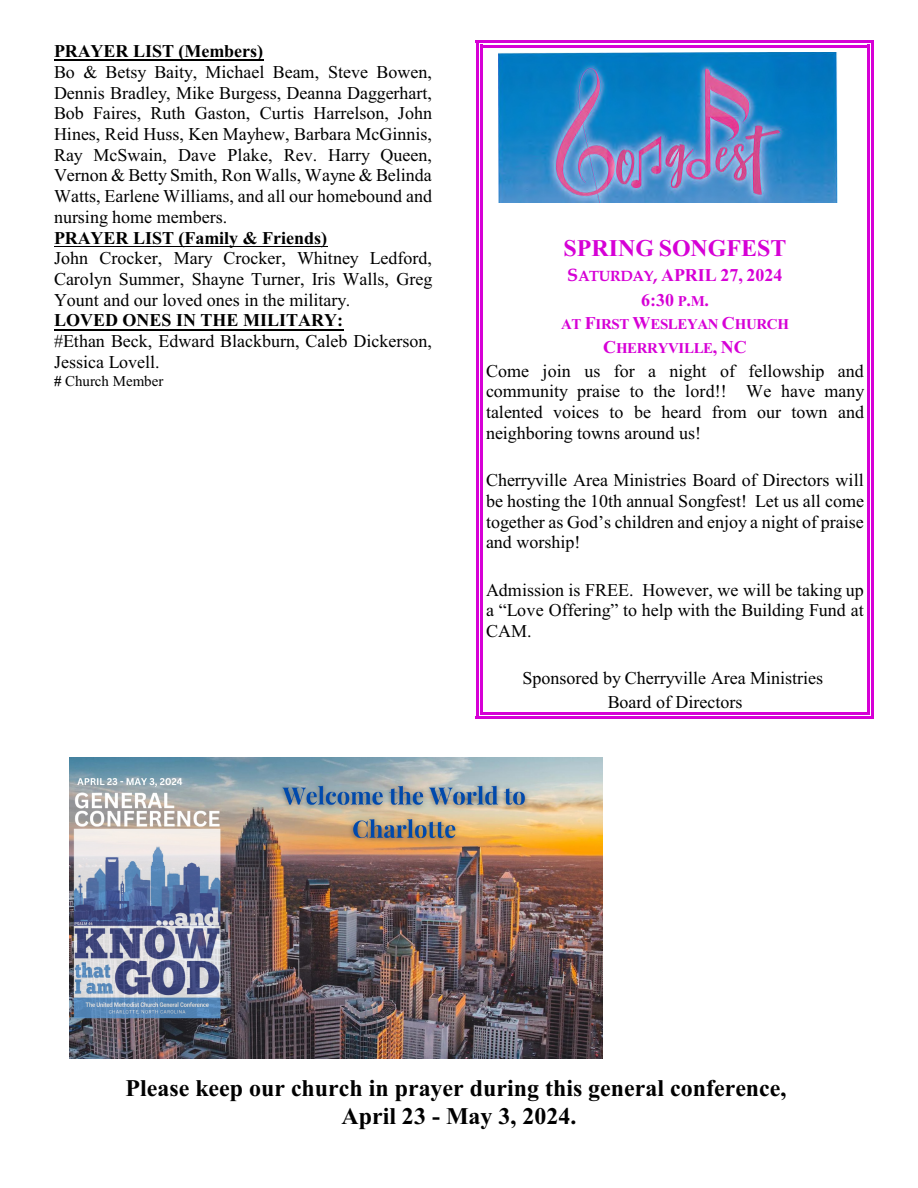
<style>
.page{position:relative;width:918px;height:1188px;background:#fff}
.page>*{position:absolute;margin:0;border:0;box-sizing:border-box;transform-origin:0 0}
.t1{font:700 24px/27.6px "Times New Roman";color:#000;text-align:center}
.t2{font:700 24px "Times New Roman";color:#d600d6}
.t3{font:18px/20.7px "Times New Roman";color:#000;text-align:justify}
.t4{font:700 18px "Times New Roman";color:#000}
.t5{font:700 18px/24.5px "Times New Roman";color:#d600d6;text-align:center}
.t6{font:700 15px/23.5px "Times New Roman";letter-spacing:-.025em;color:#d600d6;text-align:center}
.t7{font:15px "Times New Roman";color:#000}
.s1{font-weight:700}
.s2{font-family:"Book Antiqua"}
.s3{font-family:"Book Antiqua";font-size:15px}
.s4{font-size:15px}
.s5{font-size:18px}
</style>
<div class="page">
<hr style="left:480px;top:45px;width:3px;height:36px;background:#d600d6">
<hr style="left:867px;top:45px;width:3px;height:36px;background:#d600d6">
<hr style="left:480px;top:45px;width:390px;height:3px;background:#d600d6">
<hr style="left:476px;top:40px;width:2px;height:48px;background:#d600d6">
<hr style="left:871px;top:40px;width:3px;height:48px;background:#d600d6">
<hr style="left:476px;top:40px;width:398px;height:3px;background:#d600d6">
<hr style="left:480px;top:81px;width:3px;height:30px;background:#d600d6">
<hr style="left:867px;top:81px;width:3px;height:30px;background:#d600d6">
<hr style="left:476px;top:74px;width:2px;height:45px;background:#d600d6">
<hr style="left:871px;top:74px;width:3px;height:45px;background:#d600d6">
<hr style="left:480px;top:112px;width:3px;height:30px;background:#d600d6">
<hr style="left:867px;top:112px;width:3px;height:30px;background:#d600d6">
<hr style="left:476px;top:104px;width:2px;height:45px;background:#d600d6">
<hr style="left:871px;top:104px;width:3px;height:45px;background:#d600d6">
<hr style="left:480px;top:142px;width:3px;height:30px;background:#d600d6">
<hr style="left:867px;top:142px;width:3px;height:30px;background:#d600d6">
<hr style="left:476px;top:135px;width:2px;height:45px;background:#d600d6">
<hr style="left:871px;top:135px;width:3px;height:45px;background:#d600d6">
<hr style="left:480px;top:173px;width:3px;height:30px;background:#d600d6">
<hr style="left:867px;top:173px;width:3px;height:30px;background:#d600d6">
<hr style="left:476px;top:165px;width:2px;height:45px;background:#d600d6">
<hr style="left:871px;top:165px;width:3px;height:45px;background:#d600d6">
<hr style="left:480px;top:203px;width:3px;height:30px;background:#d600d6">
<hr style="left:867px;top:203px;width:3px;height:30px;background:#d600d6">
<hr style="left:476px;top:196px;width:2px;height:45px;background:#d600d6">
<hr style="left:871px;top:196px;width:3px;height:45px;background:#d600d6">
<hr style="left:480px;top:234px;width:3px;height:30px;background:#d600d6">
<hr style="left:867px;top:234px;width:3px;height:30px;background:#d600d6">
<hr style="left:476px;top:226px;width:2px;height:45px;background:#d600d6">
<hr style="left:871px;top:226px;width:3px;height:45px;background:#d600d6">
<hr style="left:480px;top:264px;width:3px;height:25px;background:#d600d6">
<hr style="left:867px;top:264px;width:3px;height:25px;background:#d600d6">
<hr style="left:476px;top:257px;width:2px;height:39px;background:#d600d6">
<hr style="left:871px;top:257px;width:3px;height:39px;background:#d600d6">
<hr style="left:480px;top:289px;width:3px;height:23px;background:#d600d6">
<hr style="left:867px;top:289px;width:3px;height:23px;background:#d600d6">
<hr style="left:476px;top:282px;width:2px;height:37px;background:#d600d6">
<hr style="left:871px;top:282px;width:3px;height:37px;background:#d600d6">
<hr style="left:480px;top:312px;width:3px;height:24px;background:#d600d6">
<hr style="left:867px;top:312px;width:3px;height:24px;background:#d600d6">
<hr style="left:476px;top:305px;width:2px;height:38px;background:#d600d6">
<hr style="left:871px;top:305px;width:3px;height:38px;background:#d600d6">
<hr style="left:480px;top:336px;width:3px;height:24px;background:#d600d6">
<hr style="left:867px;top:336px;width:3px;height:24px;background:#d600d6">
<hr style="left:476px;top:329px;width:2px;height:38px;background:#d600d6">
<hr style="left:871px;top:329px;width:3px;height:38px;background:#d600d6">
<hr style="left:480px;top:360px;width:3px;height:85px;background:#d600d6">
<hr style="left:867px;top:360px;width:3px;height:85px;background:#d600d6">
<hr style="left:476px;top:353px;width:2px;height:100px;background:#d600d6">
<hr style="left:871px;top:353px;width:3px;height:100px;background:#d600d6">
<hr style="left:480px;top:446px;width:3px;height:23px;background:#d600d6">
<hr style="left:867px;top:446px;width:3px;height:23px;background:#d600d6">
<hr style="left:476px;top:438px;width:2px;height:38px;background:#d600d6">
<hr style="left:871px;top:438px;width:3px;height:38px;background:#d600d6">
<hr style="left:480px;top:469px;width:3px;height:86px;background:#d600d6">
<hr style="left:867px;top:469px;width:3px;height:86px;background:#d600d6">
<hr style="left:476px;top:462px;width:2px;height:100px;background:#d600d6">
<hr style="left:871px;top:462px;width:3px;height:100px;background:#d600d6">
<hr style="left:480px;top:555px;width:3px;height:24px;background:#d600d6">
<hr style="left:867px;top:555px;width:3px;height:24px;background:#d600d6">
<hr style="left:476px;top:548px;width:2px;height:38px;background:#d600d6">
<hr style="left:871px;top:548px;width:3px;height:38px;background:#d600d6">
<hr style="left:480px;top:579px;width:3px;height:64px;background:#d600d6">
<hr style="left:867px;top:579px;width:3px;height:64px;background:#d600d6">
<hr style="left:476px;top:571px;width:2px;height:80px;background:#d600d6">
<hr style="left:871px;top:571px;width:3px;height:80px;background:#d600d6">
<hr style="left:480px;top:644px;width:3px;height:23px;background:#d600d6">
<hr style="left:867px;top:644px;width:3px;height:23px;background:#d600d6">
<hr style="left:476px;top:637px;width:2px;height:37px;background:#d600d6">
<hr style="left:871px;top:637px;width:3px;height:37px;background:#d600d6">
<hr style="left:480px;top:667px;width:3px;height:24px;background:#d600d6">
<hr style="left:867px;top:667px;width:3px;height:24px;background:#d600d6">
<hr style="left:476px;top:660px;width:2px;height:38px;background:#d600d6">
<hr style="left:871px;top:660px;width:3px;height:38px;background:#d600d6">
<hr style="left:480px;top:691px;width:3px;height:24px;background:#d600d6">
<hr style="left:867px;top:691px;width:3px;height:24px;background:#d600d6">
<hr style="left:480px;top:712px;width:390px;height:3px;background:#d600d6">
<hr style="left:476px;top:684px;width:2px;height:35px;background:#d600d6">
<hr style="left:871px;top:684px;width:3px;height:35px;background:#d600d6">
<hr style="left:476px;top:716px;width:398px;height:3px;background:#d600d6">
<img style="left:69px;top:758px;width:534px;height:300px">
<img style="left:499px;top:53px;width:338px;height:149px">
<hr style="left:54px;top:60px;width:209px;height:1px;background:#000">
<hr style="left:54px;top:246px;width:273px;height:1px;background:#000">
<hr style="left:54px;top:329px;width:289px;height:1px;background:#000">
<p class="t4" style="left:54px;top:45px;width:211px">PRAYER LIST (Members)</p>
<p class="t3" style="left:54px;top:63px;width:380px">Bo &amp; Betsy Baity, Michael Beam, Steve Bowen, Dennis Bradley, Mike Burgess, Deanna Daggerhart, Bob Faires, Ruth Gaston, Curtis Harrelson, John Hines, Reid Huss, Ken Mayhew, Barbara McGinnis, Ray McSwain, Dave Plake, Rev. Harry Queen, Vernon &amp; Betty Smith, Ron Walls, Wayne &amp; Belinda Watts, Earlene Williams, and all our homebound and nursing home members.</p>
<p class="t4" style="left:54px;top:231px;width:275px">PRAYER LIST (Family &amp; Friends)</p>
<p class="t3" style="left:54px;top:250px;width:380px">John Crocker, Mary Crocker, Whitney Ledford, Carolyn Summer, Shayne Turner, Iris Walls, Greg Yount and our loved ones in the military.</p>
<p class="t4" style="left:54px;top:314px;width:291px">LOVED ONES IN THE MILITARY:</p>
<p class="t3" style="left:54px;top:332px;width:379px">#Ethan Beck, Edward Blackburn, Caleb Dickerson,<br>Jessica Lovell.</p>
<p class="t7" style="left:54px;top:375px;width:111px"><span class="s1">#</span> Church Member</p>
<h1 class="t2" style="left:564px;top:240px;width:224px">SPRING SONGFEST</h1>
<p class="t5" style="left:567px;top:265px;width:217px"><span class="s2">S</span><span class="s3">ATURDAY</span><span class="s2">,</span> APRIL 27, 2024<br>6:30 <span class="s4">P</span>.<span class="s4">M</span>.</p>
<p class="t6" style="left:561px;top:314px;width:229px">AT <span class="s5">F</span>IRST <span class="s5">W</span>ESLEYAN <span class="s5">C</span>HURCH<br><span class="s5">C</span>HERRYVILLE<span class="s5">, NC</span></p>
<p class="t3" style="left:486px;top:362px;width:380px">Come join us for a night of fellowship and community praise to the lord!! We have many talented voices to be heard from our town and neighboring towns around us!</p>
<p class="t3" style="left:486px;top:472px;width:380px">Cherryville Area Ministries Board of Directors will be hosting the 10th annual Songfest! Let us all come together as God’s children and enjoy a night of praise and worship!</p>
<p class="t3" style="left:486px;top:581px;width:379px">Admission is FREE. However, we will be taking up a “Love Offering” to help with the Building Fund at CAM.</p>
<p class="t3" style="left:523px;top:668px;width:302px;line-height:23.5px;text-align:center">Sponsored by Cherryville Area Ministries<br>Board of Directors</p>
<h1 class="t1" style="left:126px;top:1077px;width:662px">Please keep our church in prayer during this general conference,<br>April 23 - May 3, 2024.</h1>
</div>
